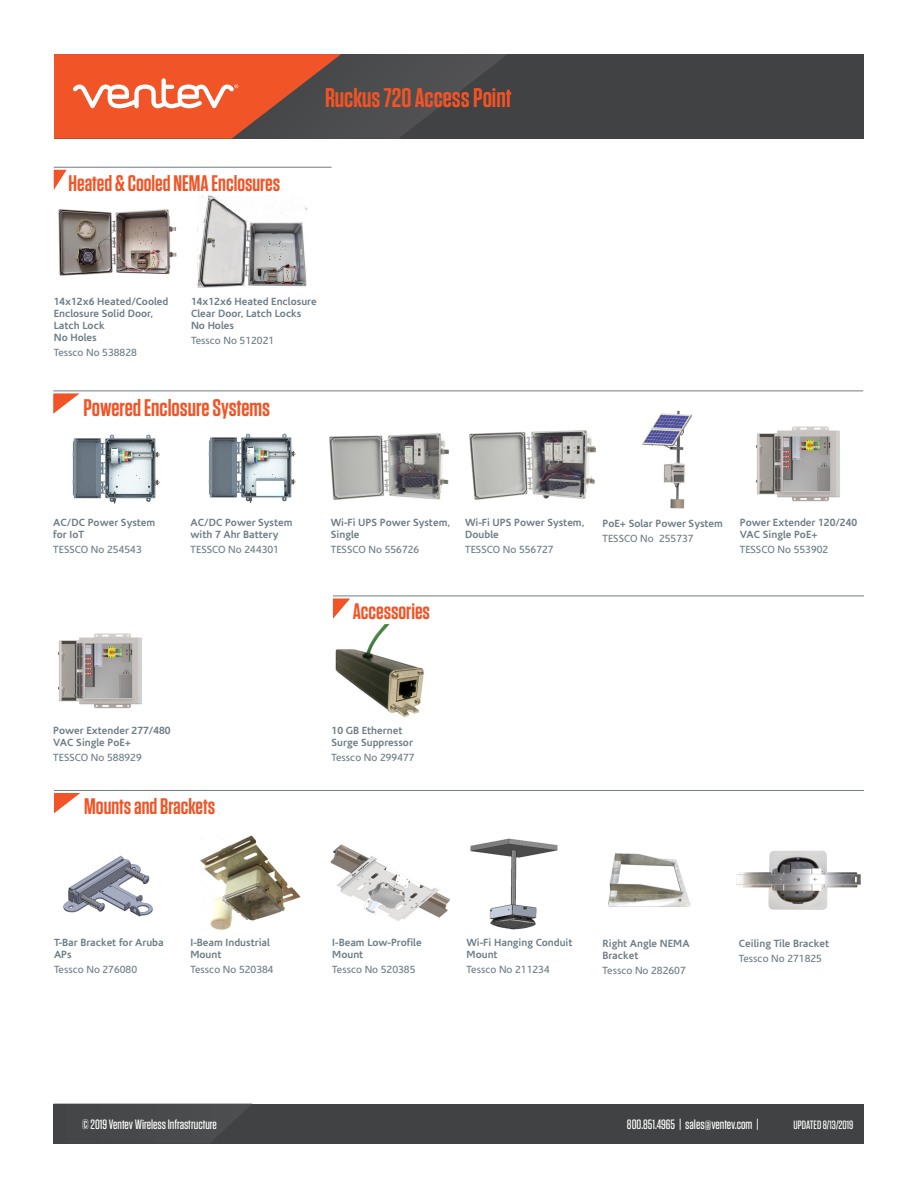
<style>
.page{position:relative;width:918px;height:1188px;background:#fff}
.page>*{position:absolute;margin:0;border:0;box-sizing:border-box;transform-origin:0 0}
.t1{font:600 27px "Tungsten";color:#f15426}
.t2{font:600 24px "Tungsten";color:#f15426}
.t3{font:600 22.5px "Tungsten";color:#f15426}
.t4{font:500 13.5px "Tungsten";color:#fff}
.t5{font:500 12px "Tungsten";color:#fff}
.t6{font:700 10.5px/12px "Corisande";color:#6d7d86}
.t7{font:10.5px "Corisande";color:#6d7d86}
</style>
<div class="page">
<div style="left:54px;top:54px;width:810px;height:85px;background:#414243"></div>
<svg style="left:54px;top:54px;width:453px;height:85px"></svg>
<img style="left:200px;top:835px;width:101px;height:95px">
<img style="left:330px;top:844px;width:120px;height:77px">
<img style="left:470px;top:838px;width:88px;height:92px">
<hr style="left:54px;top:790px;width:810px;height:1px;background:#6d7d86">
<svg style="left:54px;top:793px;width:26px;height:20px"></svg>
<div style="left:54px;top:1104px;width:810px;height:40px;background:#414243"></div>
<svg style="left:211px;top:1104px;width:40px;height:37px"></svg>
<hr style="left:54px;top:167px;width:278px;height:1px;background:#6d7d86">
<svg style="left:54px;top:170px;width:13px;height:20px"></svg>
<img style="left:58px;top:209px;width:119px;height:67px">
<img style="left:197px;top:195px;width:110px;height:92px">
<img style="left:335px;top:624px;width:89px;height:93px">
<hr style="left:333px;top:596px;width:531px;height:1px;background:#6d7d86">
<svg style="left:333px;top:598px;width:17px;height:21px"></svg>
<hr style="left:53px;top:391px;width:810px;height:1px;background:#6d7d86">
<svg style="left:53px;top:393px;width:27px;height:21px"></svg>
<img style="left:72px;top:434px;width:88px;height:70px">
<img style="left:208px;top:433px;width:88px;height:70px">
<img style="left:329px;top:434px;width:120px;height:66px">
<img style="left:469px;top:430px;width:127px;height:70px">
<img style="left:642px;top:410px;width:51px;height:99px">
<img style="left:756px;top:426px;width:84px;height:76px">
<img style="left:58px;top:633px;width:84px;height:76px">
<img style="left:63px;top:855px;width:90px;height:62px">
<img style="left:608px;top:853px;width:83px;height:54px">
<img style="left:736px;top:850px;width:125px;height:60px">
<p class="t3" style="left:69px;top:171px;width:213px">Heated &amp; Cooled NEMA Enclosures</p>
<p class="t1" style="left:325px;top:84px;width:188px">Ruckus 720 Access Point</p>
<p class="t6" style="left:54px;top:296px;width:116px">14x12x6 Heated/Cooled</p>
<p class="t6" style="left:54px;top:308px;width:101px">Enclosure Solid Door,<br>Latch Lock</p>
<p class="t6" style="left:54px;top:332px;width:45px">No Holes</p>
<p class="t7" style="left:54px;top:347px;width:85px">Tessco No 538828</p>
<p class="t6" style="left:191px;top:296px;width:127px">14x12x6 Heated Enclosure</p>
<p class="t6" style="left:191px;top:308px;width:112px">Clear Door, Latch Locks</p>
<p class="t6" style="left:191px;top:320px;width:45px">No Holes</p>
<p class="t7" style="left:191px;top:335px;width:85px">Tessco No 512021</p>
<p class="t2" style="left:84px;top:395px;width:188px">Powered Enclosure Systems</p>
<p class="t6" style="left:53px;top:516px;width:104px">AC/DC Power System for IoT</p>
<p class="t7" style="left:53px;top:543px;width:90px">TESSCO No 254543</p>
<p class="t6" style="left:191px;top:516px;width:104px">AC/DC Power System with 7 Ahr Battery</p>
<p class="t7" style="left:191px;top:543px;width:90px">TESSCO No 244301</p>
<p class="t6" style="left:331px;top:516px;width:121px">Wi-Fi UPS Power System,<br>Single</p>
<p class="t7" style="left:331px;top:543px;width:90px">TESSCO No 556726</p>
<p class="t6" style="left:465px;top:516px;width:121px">Wi-Fi UPS Power System,<br>Double</p>
<p class="t7" style="left:465px;top:543px;width:90px">TESSCO No 556727</p>
<p class="t6" style="left:602px;top:518px;width:122px">PoE+ Solar Power System</p>
<p class="t7" style="left:602px;top:533px;width:93px">TESSCO No 255737</p>
<p class="t6" style="left:740px;top:516px;width:119px">Power Extender 120/240<br>VAC Single PoE+</p>
<p class="t7" style="left:740px;top:543px;width:90px">TESSCO No 553902</p>
<p class="t3" style="left:353px;top:600px;width:79px">Accessories</p>
<p class="t6" style="left:53px;top:724px;width:119px">Power Extender 277/480<br>VAC Single PoE+</p>
<p class="t7" style="left:53px;top:751px;width:90px">TESSCO No 588929</p>
<p class="t3" style="left:84px;top:794px;width:132px">Mounts and Brackets</p>
<p class="t6" style="left:332px;top:724px;width:72px">10 GB Ethernet</p>
<p class="t6" style="left:332px;top:736px;width:83px">Surge Suppressor</p>
<p class="t7" style="left:332px;top:751px;width:85px">Tessco No 299477</p>
<p class="t6" style="left:54px;top:937px;width:111px">T-Bar Bracket for Aruba<br>APs</p>
<p class="t7" style="left:54px;top:964px;width:85px">Tessco No 276080</p>
<p class="t6" style="left:190px;top:937px;width:81px">I-Beam Industrial</p>
<p class="t6" style="left:190px;top:949px;width:33px">Mount</p>
<p class="t7" style="left:190px;top:964px;width:85px">Tessco No 520384</p>
<p class="t6" style="left:332px;top:937px;width:91px">I-Beam Low-Profile</p>
<p class="t6" style="left:332px;top:949px;width:33px">Mount</p>
<p class="t7" style="left:332px;top:964px;width:85px">Tessco No 520385</p>
<p class="t6" style="left:467px;top:937px;width:107px">Wi-Fi Hanging Conduit</p>
<p class="t6" style="left:467px;top:949px;width:33px">Mount</p>
<p class="t7" style="left:467px;top:964px;width:85px">Tessco No 211234</p>
<p class="t6" style="left:603px;top:938px;width:88px">Right Angle NEMA<br>Bracket</p>
<p class="t7" style="left:603px;top:965px;width:85px">Tessco No 282607</p>
<p class="t6" style="left:739px;top:937px;width:92px">Ceiling Tile Bracket</p>
<p class="t7" style="left:739px;top:953px;width:85px">Tessco No 271825</p>
<p class="t4" style="left:82px;top:1117px;width:136px">© 2019 Ventev Wireless Infrastructure</p>
<p class="t4" style="left:627px;top:1117px;width:134px">800.851.4965 | sales@ventev.com |</p>
<p class="t5" style="left:794px;top:1119px;width:61px">UPDATED 8/13/2019</p>
</div>
